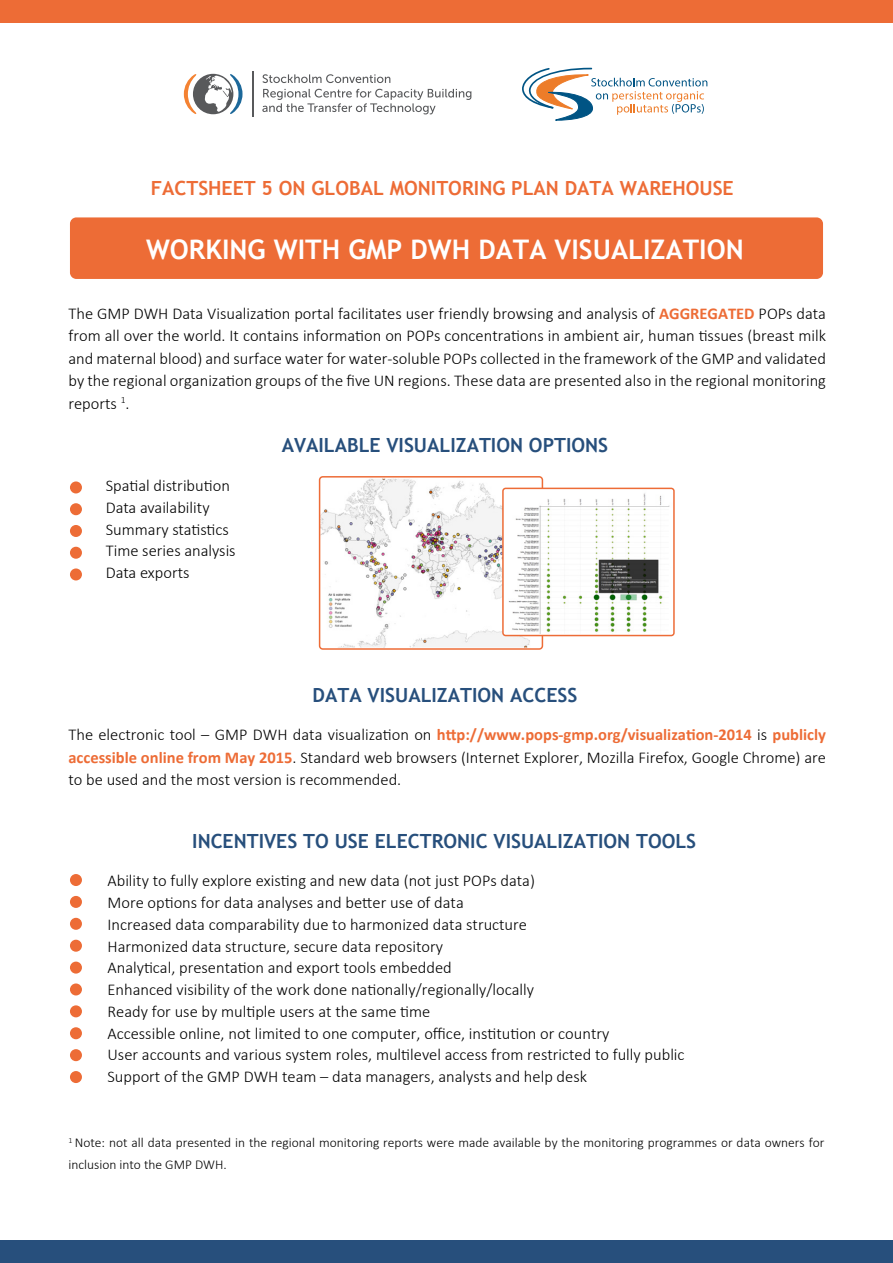
<style>
.page{position:relative;width:893px;height:1263px;background:#fff}
.page>*{position:absolute;margin:0;border:0;box-sizing:border-box;transform-origin:0 0}
.t1{font:700 27px "Trebuchet MS";color:#fff}
.t2{font:700 19.5px "Trebuchet MS";color:#274f7c}
.t3{font:700 19.5px "Trebuchet MS";color:#ed6c36}
.t4{font:300 16.5px/21.8px "Calibri";color:#000;text-align:justify}
.t5{font:300 13.5px/21.8px "Calibri";color:#000}
.s1{font-weight:700;color:#ed6c36}
</style>
<div class="page">
<div style="left:70px;top:217px;width:753px;height:62px;background:#ed6c36;border-radius:6px"></div>
<div style="left:0;top:1240px;width:893px;height:22px;background:#274f7c"></div>
<img style="left:322px;top:479px;width:218px;height:168px">
<div style="left:319px;top:476px;width:224px;height:174px;border:2px solid #ed6c37;border-radius:3px"></div>
<div style="left:502px;top:488px;width:173px;height:148px;border:2px solid #ed6c37;border-radius:3px"></div>
<img style="left:504px;top:490px;width:168px;height:144px">
<div style="left:70px;top:481px;width:12px;height:12px;background:#ed6c36;border-radius:50%"></div>
<div style="left:70px;top:503px;width:12px;height:12px;background:#ed6c36;border-radius:50%"></div>
<div style="left:70px;top:525px;width:12px;height:12px;background:#ed6c36;border-radius:50%"></div>
<div style="left:70px;top:547px;width:12px;height:12px;background:#ed6c36;border-radius:50%"></div>
<div style="left:70px;top:568px;width:12px;height:12px;background:#ed6c36;border-radius:50%"></div>
<div style="left:70px;top:874px;width:12px;height:12px;background:#ed6c36;border-radius:50%"></div>
<div style="left:70px;top:896px;width:12px;height:12px;background:#ed6c36;border-radius:50%"></div>
<div style="left:70px;top:918px;width:12px;height:12px;background:#ed6c36;border-radius:50%"></div>
<div style="left:70px;top:940px;width:12px;height:12px;background:#ed6c36;border-radius:50%"></div>
<div style="left:70px;top:961px;width:12px;height:12px;background:#ed6c36;border-radius:50%"></div>
<div style="left:70px;top:983px;width:12px;height:12px;background:#ed6c36;border-radius:50%"></div>
<div style="left:70px;top:1005px;width:12px;height:12px;background:#ed6c36;border-radius:50%"></div>
<div style="left:70px;top:1027px;width:12px;height:12px;background:#ed6c36;border-radius:50%"></div>
<div style="left:70px;top:1049px;width:12px;height:12px;background:#ed6c36;border-radius:50%"></div>
<div style="left:70px;top:1071px;width:12px;height:12px;background:#ed6c36;border-radius:50%"></div>
<hr style="left:252px;top:71px;width:1px;height:46px;background:#58595b">
<svg style="left:184px;top:73px;width:59px;height:42px"></svg>
<svg style="left:262px;top:74px;width:128px;height:9px"></svg>
<svg style="left:262px;top:89px;width:209px;height:25px"></svg>
<svg style="left:522px;top:68px;width:185px;height:52px"></svg>
<div style="left:0;top:0;width:893px;height:22px;background:#ed6c36"></div>
<p class="t3" style="left:151px;top:176px;width:584px">FACTSHEET 5 ON GLOBAL MONITORING PLAN DATA WAREHOUSE</p>
<h1 class="t1" style="left:146px;top:232px;width:599px">WORKING WITH GMP DWH DATA VISUALIZATION</h1>
<p class="t4" style="left:68px;top:302px;width:759px;line-height:22.5px">The GMP DWH Data Visualization portal facilitates user friendly browsing and analysis of <span class="s1">AGGREGATED</span> POPs data from all over the world. It contains information on POPs concentrations in ambient air, human tissues (breast milk and maternal blood) and surface water for water-soluble POPs collected in the framework of the GMP and validated by the regional organization groups of the five UN regions. These data are presented also in the regional monitoring reports <sup>1</sup>.</p>
<p class="t4" style="left:106px;top:475px;width:131px;text-align:left">Spatial distribution<br>Data availability<br>Summary statistics<br>Time series analysis<br>Data exports</p>
<p class="t2" style="left:282px;top:433px;width:328px">AVAILABLE VISUALIZATION OPTIONS</p>
<p class="t2" style="left:313px;top:683px;width:266px">DATA VISUALIZATION ACCESS</p>
<p class="t4" style="left:68px;top:723px;width:759px;line-height:22.5px">The electronic tool – GMP DWH data visualization on <span class="s1">http://www.pops-gmp.org/visualization-2014</span> is <span class="s1">publicly accessible online from May 2015</span>. Standard web browsers (Internet Explorer, Mozilla Firefox, Google Chrome) are to be used and the most version is recommended.</p>
<p class="t2" style="left:192px;top:829px;width:505px">INCENTIVES TO USE ELECTRONIC VISUALIZATION TOOLS</p>
<p class="t4" style="left:107px;top:870px;width:579px;text-align:left">Ability to fully explore existing and new data (not just POPs data)<br>More options for data analyses and better use of data<br>Increased data comparability due to harmonized data structure<br>Harmonized data structure, secure data repository<br>Analytical, presentation and export tools embedded<br>Enhanced visibility of the work done nationally/regionally/locally<br>Ready for use by multiple users at the same time<br>Accessible online, not limited to one computer, office, institution or country<br>User accounts and various system roles, multilevel access from restricted to fully public Support of the GMP DWH team – data managers, analysts and help desk</p>
<p class="t5" style="left:68px;top:1132px;width:757px"><sup>1</sup> Note: not all data presented in the regional monitoring reports were made available by the monitoring programmes or data owners for inclusion into the GMP DWH.</p>
</div>
